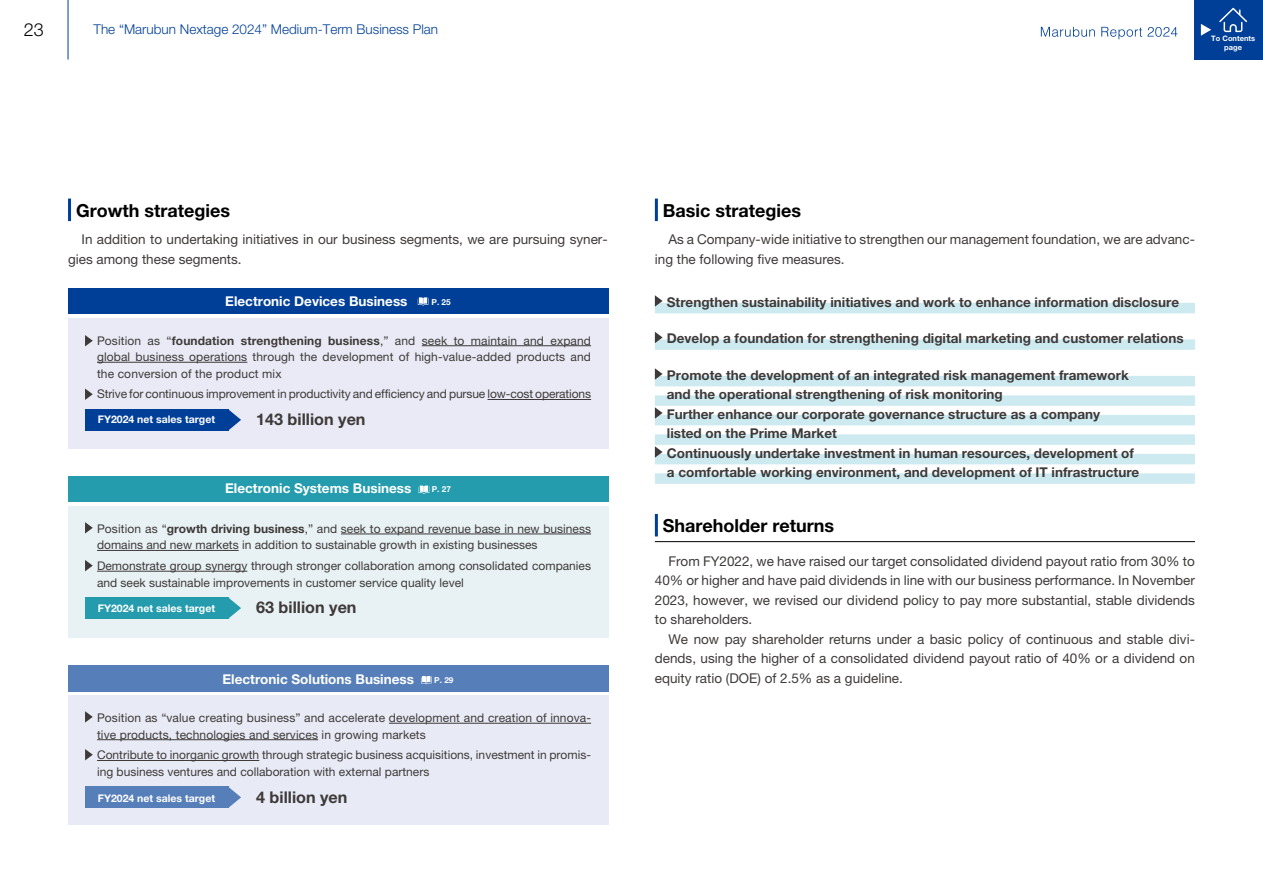
<style>
.page{position:relative;width:1263px;height:893px;background:#fff}
.page>*{position:absolute;margin:0;border:0;box-sizing:border-box;transform-origin:0 0}
.t1{font:700 18px "Helvetica Neue LT Std";color:#000}
.t2{font:300 18px "Helvetica Neue LT Std";color:#000}
.t3{font:700 16.2px "Helvetica Neue LT Std";color:#3e3a39}
.t4{font:13.5px/19.5px "Helvetica Neue LT Std";color:#3e3a39}
.t5{font:700 13.5px/19.5px "Helvetica Neue LT Std";color:#3e3a39}
.t6{font:700 13.5px "Helvetica Neue LT Std";color:#fff}
.t7{font:300 13.5px "Helvetica Neue LT Std";color:#003f98}
.t8{font:12px/16.5px "Helvetica Neue LT Std";color:#3e3a39}
.t9{font:700 10.5px "Helvetica Neue LT Std";color:#fff}
.t10{font:700 8.25px "Helvetica Neue LT Std";color:#fff}
.t11{font:700 7.5px/9px "Helvetica Neue LT Std";color:#fff;text-align:center}
.s1{font-weight:700}
</style>
<div class="page">
<hr style="left:68px;top:0;width:1px;height:60px;background:#003f98">
<div style="left:1195px;top:0;width:68px;height:60px;background:#003f98"></div>
<svg style="left:1219px;top:8px;width:28px;height:24px"></svg>
<svg style="left:1201px;top:24px;width:10px;height:12px"></svg>
<svg style="left:1041px;top:27px;width:54px;height:10px"></svg>
<svg style="left:1101px;top:27px;width:76px;height:12px"></svg>
<div style="left:655px;top:303px;width:540px;height:10px;background:#ceeaf1"></div>
<div style="left:655px;top:339px;width:540px;height:11px;background:#ceeaf1"></div>
<div style="left:655px;top:376px;width:540px;height:10px;background:#ceeaf1"></div>
<div style="left:655px;top:395px;width:540px;height:11px;background:#ceeaf1"></div>
<div style="left:655px;top:415px;width:540px;height:10px;background:#ceeaf1"></div>
<div style="left:655px;top:434px;width:540px;height:11px;background:#ceeaf1"></div>
<div style="left:655px;top:454px;width:540px;height:10px;background:#ceeaf1"></div>
<div style="left:655px;top:473px;width:540px;height:11px;background:#ceeaf1"></div>
<hr style="left:655px;top:541px;width:540px;height:1px;background:#000">
<hr style="left:655px;top:199px;width:3px;height:22px;background:#003f98">
<svg style="left:655px;top:295px;width:8px;height:12px"></svg>
<svg style="left:655px;top:332px;width:8px;height:11px"></svg>
<svg style="left:655px;top:368px;width:8px;height:12px"></svg>
<svg style="left:655px;top:407px;width:8px;height:12px"></svg>
<svg style="left:655px;top:446px;width:8px;height:12px"></svg>
<hr style="left:655px;top:514px;width:3px;height:22px;background:#003f98">
<hr style="left:68px;top:199px;width:3px;height:22px;background:#003f98">
<div style="left:68px;top:318px;width:540px;height:130px;background:#e9eaf5"></div>
<hr style="left:422px;top:345px;width:169px;height:1px;background:#3e3a39">
<hr style="left:97px;top:362px;width:150px;height:1px;background:#3e3a39">
<hr style="left:487px;top:399px;width:104px;height:1px;background:#3e3a39">
<div style="left:85px;top:409px;width:143px;height:21px;background:#003f98"></div>
<svg style="left:228px;top:409px;width:13px;height:21px"></svg>
<svg style="left:85px;top:335px;width:8px;height:11px"></svg>
<svg style="left:85px;top:388px;width:8px;height:12px"></svg>
<div style="left:68px;top:288px;width:540px;height:25px;background:#003f98"></div>
<svg style="left:418px;top:297px;width:10px;height:9px"></svg>
<div style="left:68px;top:476px;width:540px;height:25px;background:#249cad"></div>
<svg style="left:419px;top:486px;width:10px;height:8px"></svg>
<div style="left:68px;top:506px;width:540px;height:132px;background:#e8f1f4"></div>
<hr style="left:341px;top:534px;width:250px;height:1px;background:#3e3a39">
<hr style="left:97px;top:550px;width:142px;height:1px;background:#3e3a39">
<hr style="left:97px;top:571px;width:150px;height:1px;background:#3e3a39">
<div style="left:85px;top:597px;width:143px;height:22px;background:#249cad"></div>
<svg style="left:228px;top:597px;width:13px;height:22px"></svg>
<svg style="left:85px;top:522px;width:8px;height:12px"></svg>
<svg style="left:85px;top:560px;width:8px;height:11px"></svg>
<div style="left:68px;top:665px;width:540px;height:27px;background:#567eb8"></div>
<svg style="left:421px;top:676px;width:11px;height:8px"></svg>
<div style="left:68px;top:695px;width:540px;height:130px;background:#e8ebf6"></div>
<hr style="left:389px;top:723px;width:202px;height:1px;background:#3e3a39">
<hr style="left:97px;top:739px;width:221px;height:1px;background:#3e3a39">
<hr style="left:97px;top:760px;width:162px;height:1px;background:#3e3a39">
<div style="left:85px;top:787px;width:143px;height:21px;background:#567eb8"></div>
<svg style="left:228px;top:787px;width:13px;height:21px"></svg>
<svg style="left:85px;top:711px;width:8px;height:12px"></svg>
<svg style="left:85px;top:749px;width:8px;height:11px"></svg>
<h1 class="t2" style="left:24px;top:18px;width:22px">23</h1>
<p class="t7" style="left:94px;top:21px;width:346px">The “Marubun Nextage 2024” Medium-Term Business Plan</p>
<p class="t11" style="left:1211px;top:34px;width:45px">To Contents page</p>
<h1 class="t1" style="left:76px;top:199px;width:155px">Growth strategies</h1>
<p class="t4" style="left:68px;top:229px;width:541px;text-indent:14px">In addition to undertaking initiatives in our business segments, we are pursuing syner&shy;gies among these segments.</p>
<p class="t6" style="left:225px;top:293px;width:184px">Electronic Devices Business</p>
<p class="t10" style="left:432px;top:297px;width:21px">P. 25</p>
<p class="t8" style="left:97px;top:332px;width:495px;text-align:justify">Position as “<span class="s1">foundation strengthening business</span>,” and seek to maintain and expand global business operations through the development of high-value-added products and the conversion of the product mix</p>
<p class="t8" style="left:97px;top:386px;width:495px">Strive for continuous improvement in productivity and efficiency and pursue low-cost operations</p>
<p class="t9" style="left:98px;top:412px;width:119px">FY2024 net sales target</p>
<h2 class="t3" style="left:256px;top:409px;width:111px">143 billion yen</h2>
<p class="t6" style="left:225px;top:480px;width:188px">Electronic Systems Business</p>
<p class="t10" style="left:432px;top:484px;width:21px">P. 27</p>
<p class="t8" style="left:97px;top:520px;width:495px">Position as “<span class="s1">growth driving business</span>,” and seek to expand revenue base in new business domains and new markets in addition to sustainable growth in existing businesses</p>
<p class="t8" style="left:97px;top:557px;width:495px">Demonstrate group synergy through stronger collaboration among consolidated companies and seek sustainable improvements in customer service quality level</p>
<p class="t9" style="left:98px;top:602px;width:119px">FY2024 net sales target</p>
<h2 class="t3" style="left:256px;top:597px;width:102px">63 billion yen</h2>
<p class="t6" style="left:223px;top:671px;width:193px">Electronic Solutions Business</p>
<p class="t10" style="left:434px;top:675px;width:21px">P. 29</p>
<p class="t8" style="left:97px;top:709px;width:495px">Position as “value creating business” and accelerate development and creation of innova&shy;tive products, technologies and services in growing markets</p>
<p class="t8" style="left:97px;top:747px;width:495px">Contribute to inorganic growth through strategic business acquisitions, investment in promis&shy;ing business ventures and collaboration with external partners</p>
<p class="t9" style="left:98px;top:791px;width:119px">FY2024 net sales target</p>
<h2 class="t3" style="left:256px;top:787px;width:93px">4 billion yen</h2>
<h1 class="t1" style="left:663px;top:199px;width:140px">Basic strategies</h1>
<p class="t4" style="left:655px;top:229px;width:542px;text-indent:14px">As a Company-wide initiative to strengthen our management foundation, we are advanc&shy;ing the following five measures.</p>
<p class="t5" style="left:667px;top:292px;width:514px">Strengthen sustainability initiatives and work to enhance information disclosure</p>
<p class="t5" style="left:667px;top:329px;width:518px">Develop a foundation for strengthening digital marketing and customer relations</p>
<p class="t5" style="left:667px;top:365px;width:474px">Promote the development of an integrated risk management framework and the operational strengthening of risk monitoring<br>Further enhance our corporate governance structure as a company<br>listed on the Prime Market<br>Continuously undertake investment in human resources, development of a comfortable working environment, and development of IT infrastructure</p>
<h1 class="t1" style="left:663px;top:514px;width:173px">Shareholder returns</h1>
<p class="t4" style="left:655px;top:551px;width:542px;text-align:justify;text-indent:14px">From FY2022, we have raised our target consolidated dividend payout ratio from 30% to 40% or higher and have paid dividends in line with our business performance. In November 2023, however, we revised our dividend policy to pay more substantial, stable dividends to shareholders.</p>
<p class="t4" style="left:655px;top:629px;width:542px;text-align:justify;text-indent:14px">We now pay shareholder returns under a basic policy of continuous and stable divi&shy;dends, using the higher of a consolidated dividend payout ratio of 40% or a dividend on equity ratio (DOE) of 2.5% as a guideline.</p>
</div>
